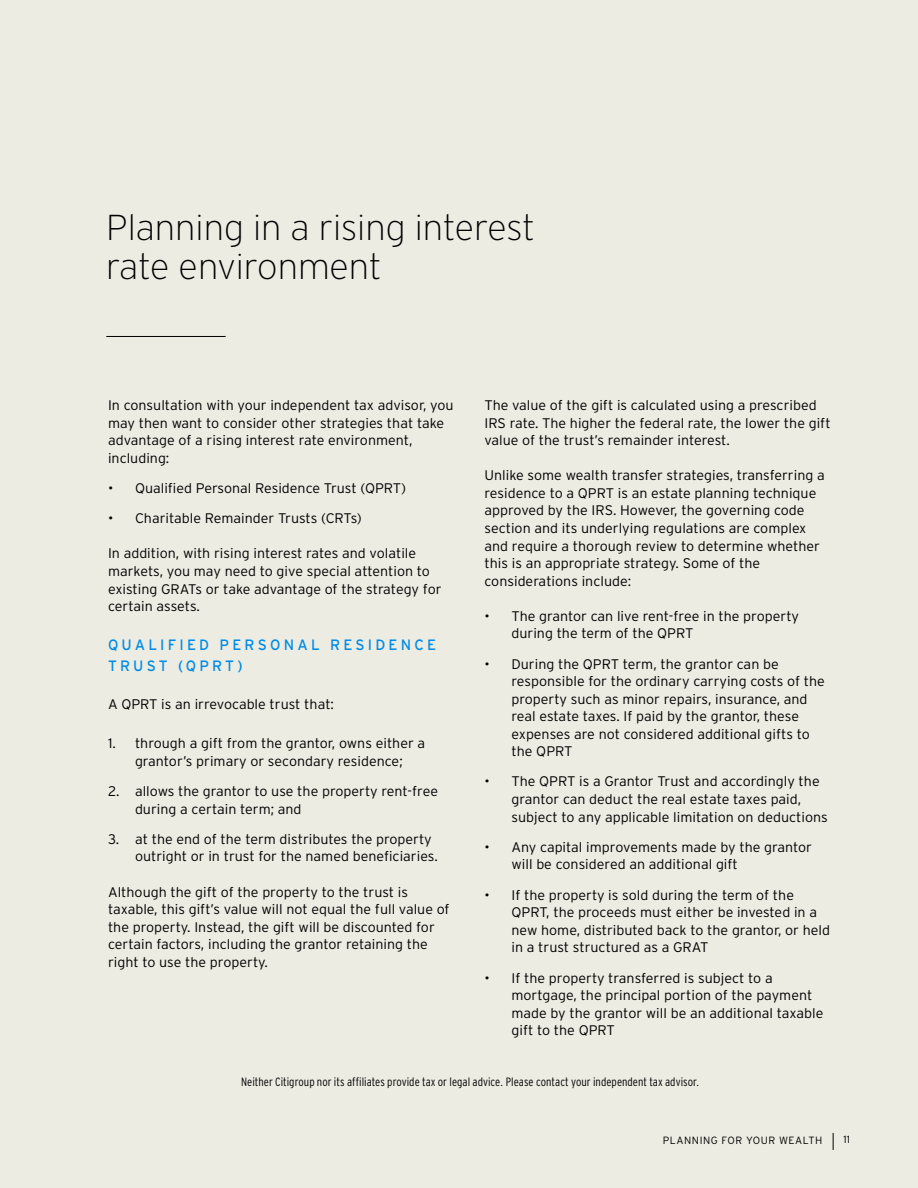
<style>
.page{position:relative;width:918px;height:1188px;background:#ecece3}
.page>*{position:absolute;margin:0;border:0;box-sizing:border-box;transform-origin:0 0}
.t1{font:200 36px/39px "Interstate";color:#000}
.t2{font:15px/21px "Interstate";letter-spacing:.22em;color:#008ce6}
.t3{font:300 13.95px/17.5px "Interstate";color:#000}
.t4{font:12px "Interstate Cond Mono Lgt";letter-spacing:.005em;color:#000}
.t5{font:300 10.5px "Interstate";letter-spacing:.05em;color:#000}
</style>
<div class="page">
<hr style="left:106px;top:336px;width:120px;height:1px;background:#000">
<p class="t1" style="left:106px;top:208px;width:430px">Planning in a rising interest rate environment</p>
<p class="t3" style="left:108px;top:396px;width:347px">In consultation with your independent tax advisor, you may then want to consider other strategies that take advantage of a rising interest rate environment, including:</p>
<p class="t3" style="left:108px;top:479px;width:300px">• Qualified Personal Residence Trust (QPRT)</p>
<p class="t3" style="left:108px;top:510px;width:255px">• Charitable Remainder Trusts (CRTs)</p>
<p class="t3" style="left:108px;top:545px;width:335px">In addition, with rising interest rates and volatile markets, you may need to give special attention to existing GRATs or take advantage of the strategy for certain assets.</p>
<p class="t2" style="left:108px;top:634px;width:330px">QUALIFIED PERSONAL RESIDENCE<br>TRUST (QPRT)</p>
<p class="t3" style="left:108px;top:696px;width:228px">A QPRT is an irrevocable trust that:</p>
<p class="t3" style="left:108px;top:734px;width:319px;text-align:center">1. through a gift from the grantor, owns either a grantor’s primary or secondary residence;</p>
<p class="t3" style="left:135px;top:782px;width:305px;text-indent:-27px">2. allows the grantor to use the property rent-free during a certain term; and</p>
<p class="t3" style="left:135px;top:830px;width:304px;text-indent:-27px">3. at the end of the term distributes the property outright or in trust for the named beneficiaries.</p>
<p class="t3" style="left:108px;top:883px;width:343px">Although the gift of the property to the trust is taxable, this gift’s value will not equal the full value of the property. Instead, the gift will be discounted for certain factors, including the grantor retaining the right to use the property.</p>
<p class="t3" style="left:485px;top:396px;width:348px">The value of the gift is calculated using a prescribed<br>IRS rate. The higher the federal rate, the lower the gift value of the trust’s remainder interest.</p>
<p class="t3" style="left:485px;top:467px;width:342px">Unlike some wealth transfer strategies, transferring a residence to a QPRT is an estate planning technique approved by the IRS. However, the governing code section and its underlying regulations are complex and require a thorough review to determine whether this is an appropriate strategy. Some of the considerations include:</p>
<p class="t3" style="left:512px;top:607px;width:289px;text-indent:-27px">• The grantor can live rent-free in the property during the term of the QPRT</p>
<p class="t3" style="left:512px;top:655px;width:315px;text-indent:-27px">• During the QPRT term, the grantor can be responsible for the ordinary carrying costs of the property such as minor repairs, insurance, and real estate taxes. If paid by the grantor, these expenses are not considered additional gifts to the QPRT</p>
<p class="t3" style="left:512px;top:773px;width:318px;text-indent:-27px">• The QPRT is a Grantor Trust and accordingly the grantor can deduct the real estate taxes paid, subject to any applicable limitation on deductions</p>
<p class="t3" style="left:512px;top:838px;width:302px;text-indent:-27px">• Any capital improvements made by the grantor will be considered an additional gift</p>
<p class="t3" style="left:512px;top:886px;width:320px;text-indent:-27px">• If the property is sold during the term of the QPRT, the proceeds must either be invested in a new home, distributed back to the grantor, or held in a trust structured as a GRAT</p>
<p class="t3" style="left:512px;top:969px;width:313px;text-indent:-27px">• If the property transferred is subject to a mortgage, the principal portion of the payment made by the grantor will be an additional taxable gift to the QPRT</p>
<p class="t4" style="left:241px;top:1075px;width:460px">Neither Citigroup nor its affiliates provide tax or legal advice. Please contact your independent tax advisor.</p>
<p class="t5" style="left:663px;top:1135px;width:161px">PLANNING FOR YOUR WEALTH</p>
<p class="t5" style="left:844px;top:1134px;width:8px">11</p>
</div>
